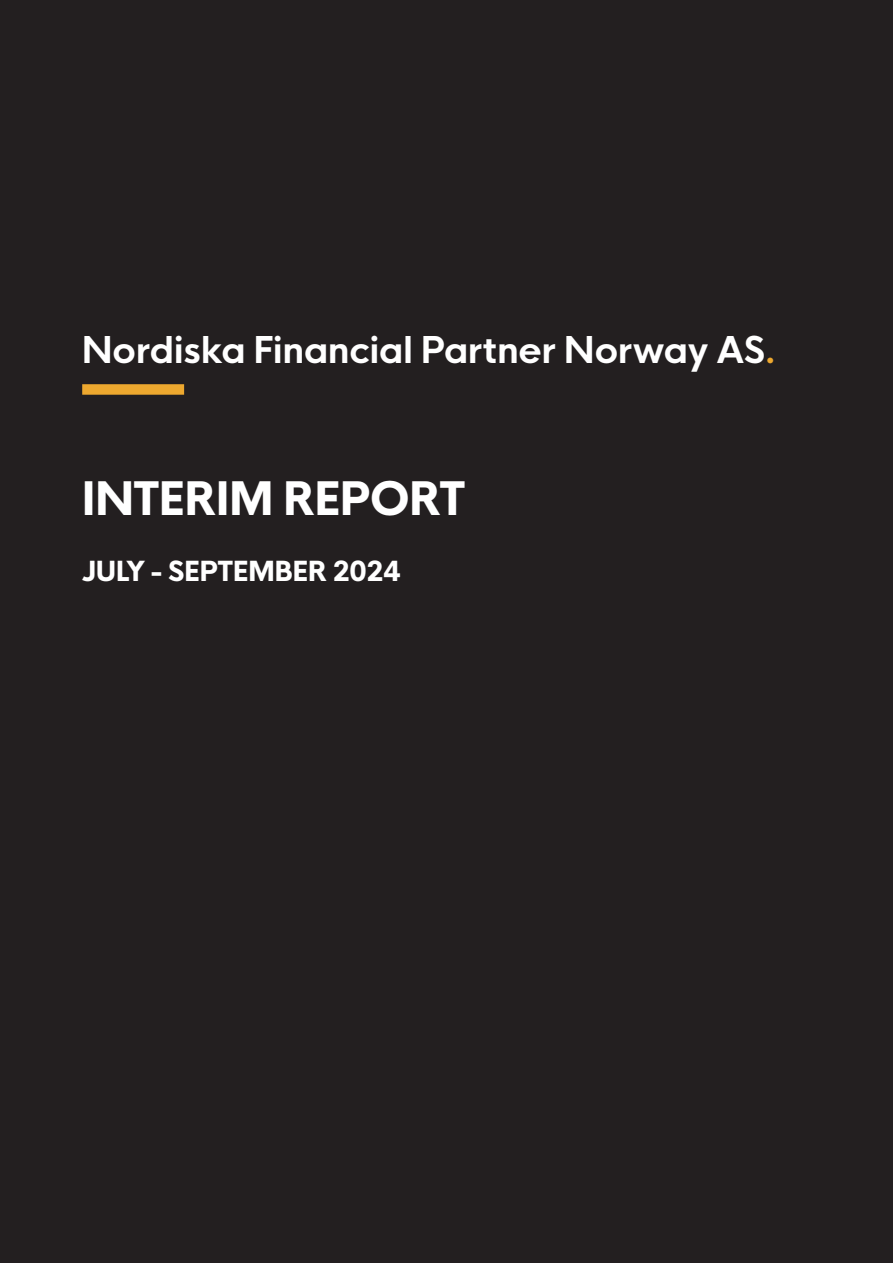
<style>
.page{position:relative;width:893px;height:1263px;background:#231f20}
.page>*{position:absolute;margin:0;border:0;box-sizing:border-box;transform-origin:0 0}
.t1{font:800 45px "HK Nova";color:#fff}
.Huvudrubrik_-_Bold{font:700 36px "HK Nova";color:#fff}
.t2{font:800 27px "HK Nova";color:#fff}
.s1{color:#eda82f}
</style>
<div class="page">
<div style="left:82px;top:384px;width:102px;height:11px;background:#eda82f"></div>
<p class="Huvudrubrik_-_Bold" style="left:82px;top:319px;width:695px">Nordiska Financial Partner Norway AS<span class="s1">.</span></p>
<p class="t1" style="left:82px;top:459px;width:384px">INTERIM REPORT</p>
<p class="t2" style="left:82px;top:548px;width:320px">JULY - SEPTEMBER 2024</p>
</div>
